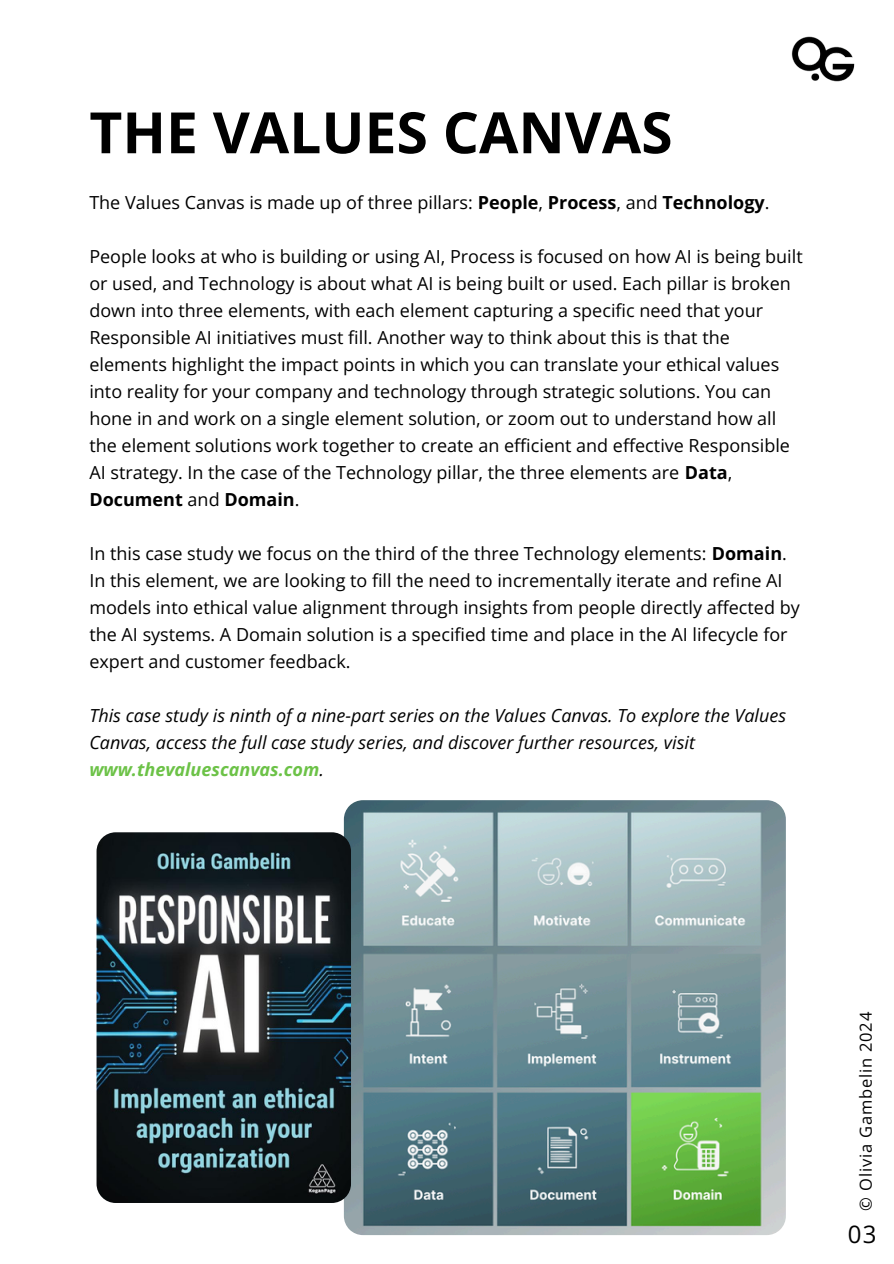
<style>
.page{position:relative;width:894px;height:1264px;background:#fff}
.page>*{position:absolute;margin:0;border:0;box-sizing:border-box;transform-origin:0 0}
.t1{font:700 57px "Open Sans";color:#000}
.t2{font:24px "Open Sans";color:#000}
.t3{font:18px/27px "Open Sans";color:#000}
.t4{font:italic 18px/27px "Open Sans";color:#000}
.t5{font:16.5px "Open Sans";letter-spacing:.05em;color:#000}
.s1{font-weight:700}
.s2{font-weight:700;color:#6cc247}
</style>
<div class="page">
<img style="left:791px;top:36px;width:64px;height:46px">
<img style="left:344px;top:800px;width:441px;height:434px">
<img style="left:96px;top:832px;width:255px;height:370px;border-radius:19px">
<p class="t1" style="left:89px;top:92px;width:584px">THE VALUES CANVAS</p>
<p class="t3" style="left:89px;top:188px;width:681px">The Values Canvas is made up of three pillars: <span class="s1">People</span>, <span class="s1">Process</span>, and <span class="s1">Technology</span>.</p>
<p class="t3" style="left:89px;top:242px;width:714px">People looks at who is building or using AI, Process is focused on how AI is being built or used, and Technology is about what AI is being built or used. Each pillar is broken down into three elements, with each element capturing a specific need that your Responsible AI initiatives must fill. Another way to think about this is that the elements highlight the impact points in which you can translate your ethical values into reality for your company and technology through strategic solutions. You can hone in and work on a single element solution, or zoom out to understand how all the element solutions work together to create an efficient and effective Responsible AI strategy. In the case of the Technology pillar, the three elements are <span class="s1">Data</span>, <span class="s1">Document</span> and <span class="s1">Domain</span>.</p>
<p class="t3" style="left:89px;top:539px;width:711px">In this case study we focus on the third of the three Technology elements: <span class="s1">Domain</span>.<br>In this element, we are looking to fill the need to incrementally iterate and refine AI models into ethical value alignment through insights from people directly affected by the AI systems. A Domain solution is a specified time and place in the AI lifecycle for expert and customer feedback.</p>
<p class="t4" style="left:89px;top:701px;width:698px">This case study is ninth of a nine-part series on the Values Canvas. To explore the Values<br>Canvas, access the full case study series, and discover further resources, visit <span class="s2">www.thevaluescanvas.com</span>.</p>
<p class="t5" style="left:853px;top:1210px;width:200px;rotate:-90deg">© Olivia Gambelin 2024</p>
<p class="t2" style="left:847px;top:1217px;width:30px">03</p>
</div>
